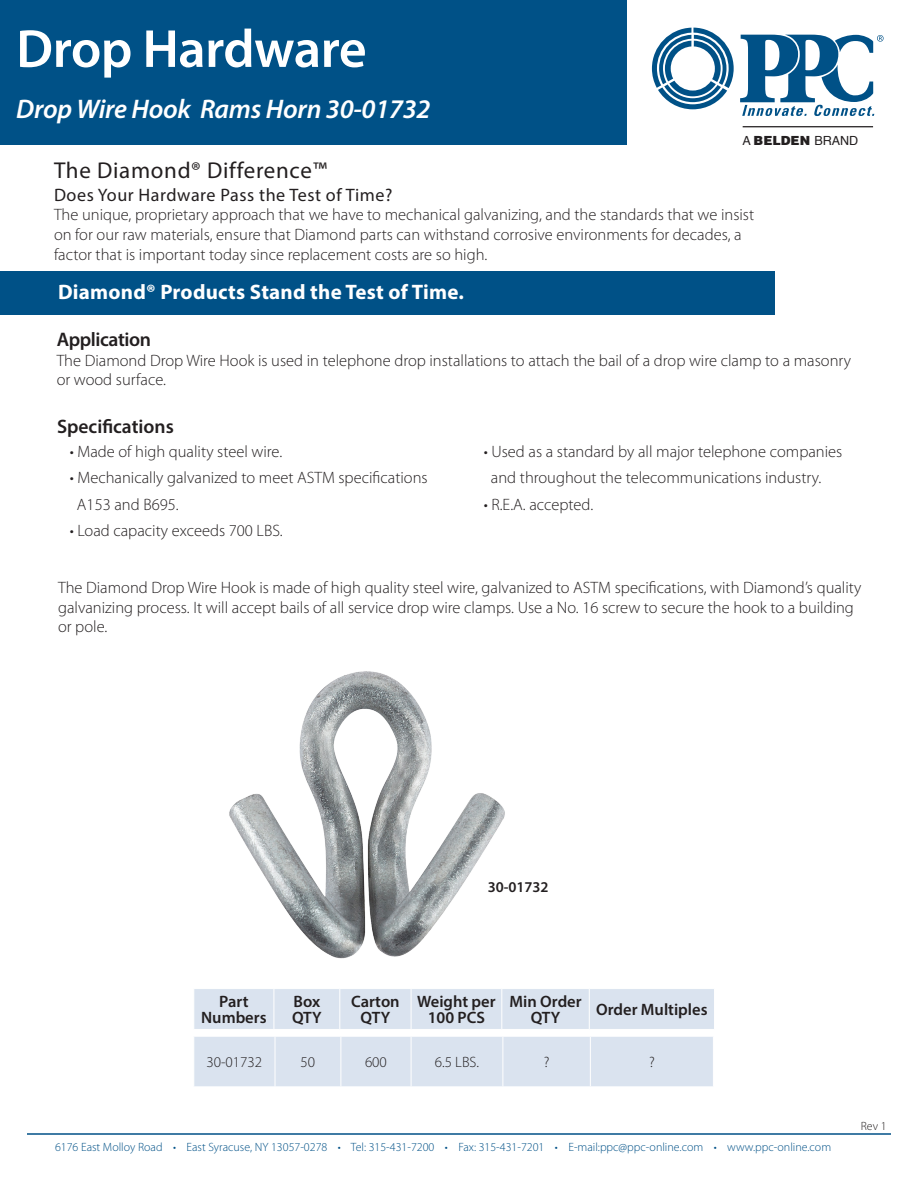
<style>
.page{position:relative;width:918px;height:1188px;background:#fff}
.page>*{position:absolute;margin:0;border:0;box-sizing:border-box;transform-origin:0 0}
.t1{font:600 54px "Myriad Pro";letter-spacing:-.01em;color:#fff}
.t2{font:italic 600 27px "Myriad Pro";letter-spacing:-.01em;color:#fff}
.t3{font:22.95px "Myriad Pro";letter-spacing:.03em;color:#231f20}
.t4{font:700 21px "Myriad Pro";letter-spacing:.01em;color:#fff}
.t5{font:600 19.65px "Myriad Pro";letter-spacing:-.02em;color:#231f20}
.t6{font:600 19.5px "Myriad Pro";color:#231f20}
.t7{font:18px "Myriad Pro";letter-spacing:.03em;color:#231f20}
.t8{font:300 16.5px/19.8px "Myriad Pro";color:#231f20}
.t9{font:600 16.5px/16.5px "Myriad Pro";color:#231f20;text-align:center}
.t10{font:300 15px "Myriad Pro";color:#231f20}
.t11{font:600 15px "Myriad Pro";color:#231f20}
.t12{font:12.6px "Helvetica";color:#231f20}
.t13{font:300 12px "Myriad Pro";color:#005187}
.t14{font:300 12px "Myriad Pro";color:#231f20}
.s1{font-family:"Helvetica LT Pro";font-weight:900}
</style>
<div class="page">
<img style="left:229px;top:671px;width:276px;height:288px">
<div style="left:0;top:0;width:627px;height:145px;background:#005187"></div>
<div style="left:0;top:272px;width:774px;height:43px;background:#005187"></div>
<svg style="left:652px;top:28px;width:82px;height:81px"></svg>
<svg style="left:740px;top:35px;width:144px;height:81px"></svg>
<hr style="left:743px;top:126px;width:130px;height:1px;background:#231f20">
<hr style="left:27px;top:1133px;width:864px;height:2px;background:#005187">
<div style="left:194px;top:989px;width:520px;height:40px;background:#dae3ef"></div>
<hr style="left:274px;top:989px;width:1px;height:40px;background:#fff">
<hr style="left:339px;top:989px;width:1px;height:40px;background:#fff">
<hr style="left:411px;top:989px;width:1px;height:40px;background:#fff">
<hr style="left:501px;top:989px;width:1px;height:40px;background:#fff">
<hr style="left:589px;top:989px;width:1px;height:40px;background:#fff">
<div style="left:194px;top:1037px;width:519px;height:49px;background:#dae3ef"></div>
<hr style="left:275px;top:1037px;width:1px;height:49px;background:#fff">
<hr style="left:341px;top:1037px;width:1px;height:49px;background:#fff">
<hr style="left:411px;top:1037px;width:1px;height:49px;background:#fff">
<hr style="left:503px;top:1037px;width:1px;height:49px;background:#fff">
<hr style="left:590px;top:1037px;width:1px;height:49px;background:#fff">
<h1 class="t1" style="left:16px;top:14px;width:352px">Drop Hardware</h1>
<h2 class="t2" style="left:16px;top:92px;width:416px">Drop Wire Hook Rams Horn 30-01732</h2>
<p class="t12" style="left:742px;top:131px;width:118px">A <span class="s1">BELDEN</span> BRAND</p>
<h3 class="t3" style="left:54px;top:156px;width:274px">The Diamond® Difference™</h3>
<p class="t7" style="left:54px;top:183px;width:340px">Does Your Hardware Pass the Test of Time?</p>
<p class="t8" style="left:54px;top:205px;width:702px">The unique, proprietary approach that we have to mechanical galvanizing, and the standards that we insist on for our raw materials, ensure that Diamond parts can withstand corrosive environments for decades, a factor that is important today since replacement costs are so high.</p>
<p class="t4" style="left:58px;top:279px;width:407px">Diamond® Products Stand the Test of Time.</p>
<p class="t5" style="left:57px;top:327px;width:96px">Application</p>
<p class="t8" style="left:57px;top:351px;width:796px">The Diamond Drop Wire Hook is used in telephone drop installations to attach the bail of a drop wire clamp to a masonry or wood surface.</p>
<p class="t6" style="left:57px;top:414px;width:118px">Specifications</p>
<p class="t8" style="left:70px;top:442px;width:214px">• Made of high quality steel wire.</p>
<p class="t8" style="left:77px;top:465px;width:352px;line-height:26.2px;text-indent:-7px">• Mechanically galvanized to meet ASTM specifications<br>A153 and B695.</p>
<p class="t8" style="left:70px;top:520px;width:215px">• Load capacity exceeds 700 LBS.</p>
<p class="t8" style="left:491px;top:438px;width:353px;line-height:26.2px;text-indent:-7px">• Used as a standard by all major telephone companies and throughout the telecommunications industry.</p>
<p class="t8" style="left:484px;top:494px;width:111px">• R.E.A. accepted.</p>
<p class="t8" style="left:58px;top:577px;width:805px">The Diamond Drop Wire Hook is made of high quality steel wire, galvanized to ASTM specifications, with Diamond’s quality galvanizing process. It will accept bails of all service drop wire clamps. Use a No. 16 screw to secure the hook to a building or pole.</p>
<p class="t11" style="left:488px;top:878px;width:63px">30-01732</p>
<p class="t9" style="left:201px;top:993px;width:67px">Part<br>Numbers</p>
<p class="t9" style="left:292px;top:993px;width:31px;text-align:left">Box<br>QTY</p>
<p class="t9" style="left:351px;top:993px;width:50px">Carton<br>QTY</p>
<p class="t9" style="left:417px;top:993px;width:80px">Weight per<br>100 PCS</p>
<p class="t9" style="left:509px;top:993px;width:74px">Min Order<br>QTY</p>
<p class="t9" style="left:596px;top:1001px;width:113px">Order Multiples</p>
<p class="t10" style="left:207px;top:1053px;width:57px">30-01732</p>
<p class="t10" style="left:301px;top:1053px;width:16px">50</p>
<p class="t10" style="left:365px;top:1053px;width:23px">600</p>
<p class="t10" style="left:435px;top:1053px;width:46px">6.5 LBS.</p>
<p class="t10" style="left:544px;top:1053px;width:7px">?</p>
<p class="t10" style="left:649px;top:1053px;width:7px">?</p>
<p class="t13" style="left:55px;top:1140px;width:778px">6176 East Molloy Road • East Syracuse, NY 13057-0278 • Tel: 315-431-7200 • Fax: 315-431-7201 • E-mail:ppc@ppc-online.com • www.ppc-online.com</p>
<p class="t14" style="left:861px;top:1119px;width:27px">Rev 1</p>
</div>
